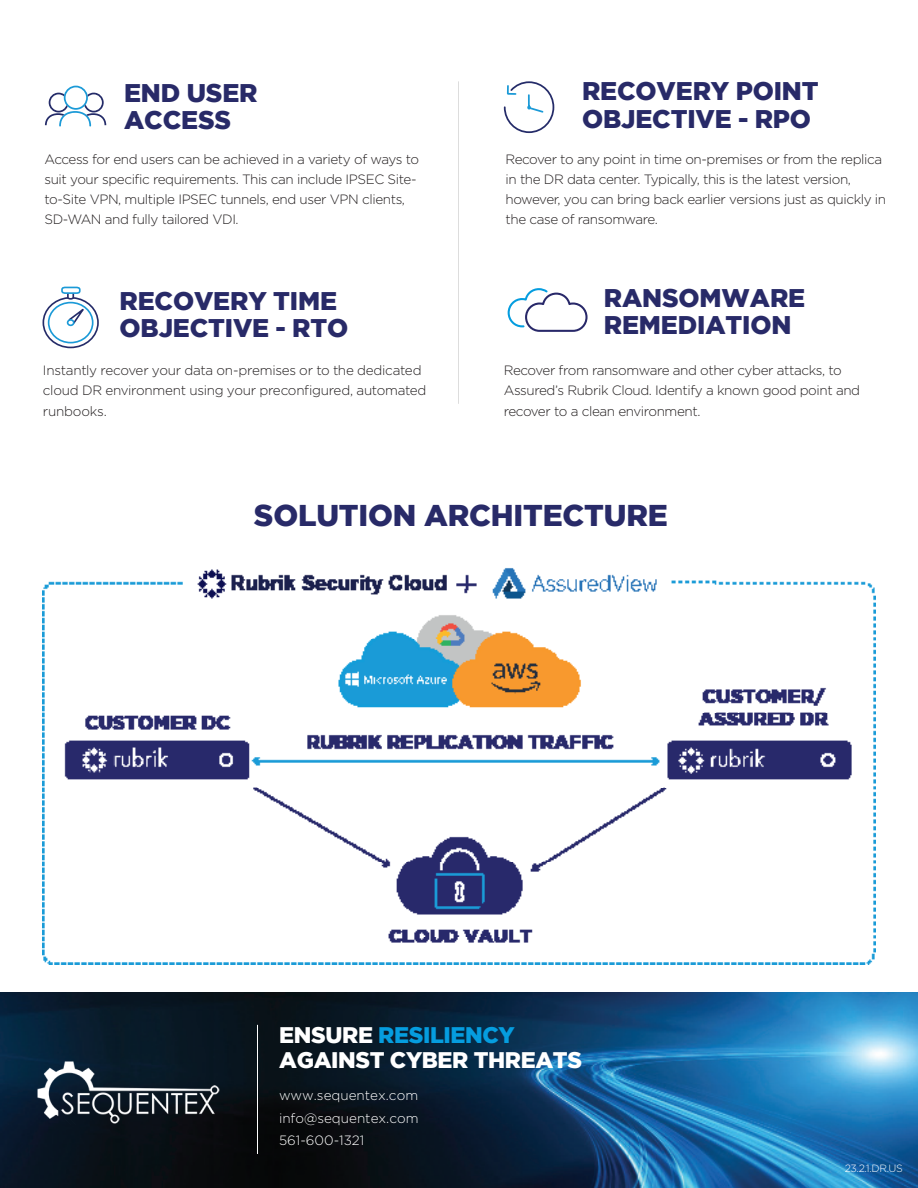
<style>
.page{position:relative;width:918px;height:1188px;background:#fff}
.page>*{position:absolute;margin:0;border:0;box-sizing:border-box;transform-origin:0 0}
.Headline{font:900 30px "Gotham";letter-spacing:-.005em;color:#282a68}
.Headline-2{font:900 25.5px/27.8px "Gotham";letter-spacing:-.005em;color:#282a68}
.t1{font:900 22.5px "Gotham";letter-spacing:-.015em;color:#fff}
.t2{font:900 22.5px "Gotham";letter-spacing:-.015em;color:#059ddf}
.Body_Text{font:300 13.5px/20.2px "Gotham";letter-spacing:-.03em;color:#231f20}
.Headline-3{font:300 13.5px/20.2px "Gotham";letter-spacing:-.03em;color:#231f20}
.t3{font:300 13.5px/22.5px "Gotham";color:#fff;text-align:justify}
.Body_Text-2{font:300 10.5px "Gotham";color:#fff}
.s1{color:#fff}
</style>
<div class="page">
<hr style="left:459px;top:81px;width:1px;height:323px;background:#000">
<img style="left:0;top:992px;width:918px;height:196px">
<img style="left:43px;top:568px;width:833px;height:396px">
<hr style="left:257px;top:1025px;width:1px;height:129px;background:#fff">
<svg style="left:45px;top:86px;width:61px;height:41px"></svg>
<svg style="left:42px;top:286px;width:57px;height:63px"></svg>
<svg style="left:503px;top:81px;width:85px;height:251px"></svg>
<img style="left:36px;top:1060px;width:186px;height:65px">
<p class="Headline-2" style="left:124px;top:78px;width:135px">END USER<br>ACCESS</p>
<p class="Body_Text" style="left:44px;top:149px;width:376px">Access for end users can be achieved in a variety of ways to suit your specific requirements. This can include IPSEC Site&shy;to-Site VPN, multiple IPSEC tunnels, end user VPN clients, SD-WAN and fully tailored VDI.</p>
<p class="Headline-2" style="left:120px;top:286px;width:230px">RECOVERY TIME<br>OBJECTIVE - RTO</p>
<p class="Headline-3" style="left:43px;top:360px;width:385px">Instantly recover your data on-premises or to the dedicated cloud DR environment using your preconfigured, automated runbooks.</p>
<p class="Headline-2" style="left:582px;top:77px;width:238px">RECOVERY POINT<br>OBJECTIVE - RPO</p>
<p class="Headline-3" style="left:506px;top:149px;width:382px">Recover to any point in time on-premises or from the replica in the DR data center. Typically, this is the latest version, however, you can bring back earlier versions just as quickly in the case of ransomware.</p>
<p class="Headline-2" style="left:604px;top:283px;width:203px">RANSOMWARE</p>
<p class="Headline-2" style="left:604px;top:311px;width:189px">REMEDIATION</p>
<p class="Body_Text" style="left:504px;top:360px;width:358px">Recover from ransomware and other cyber attacks, to<br>Assured’s Rubrik Cloud. Identify a known good point and recover to a clean environment.</p>
<p class="Headline" style="left:254px;top:498px;width:415px">SOLUTION ARCHITECTURE</p>
<p class="t2" style="left:279px;top:1022px;width:237px"><span class="s1">ENSURE</span> RESILIENCY</p>
<p class="t1" style="left:279px;top:1047px;width:304px">AGAINST CYBER THREATS</p>
<p class="t3" style="left:279px;top:1085px;width:141px">www.sequentex.com info@sequentex.com 561-600-1321</p>
<p class="Body_Text-2" style="left:845px;top:1162px;width:60px">23.2.1.DR.US</p>
</div>
